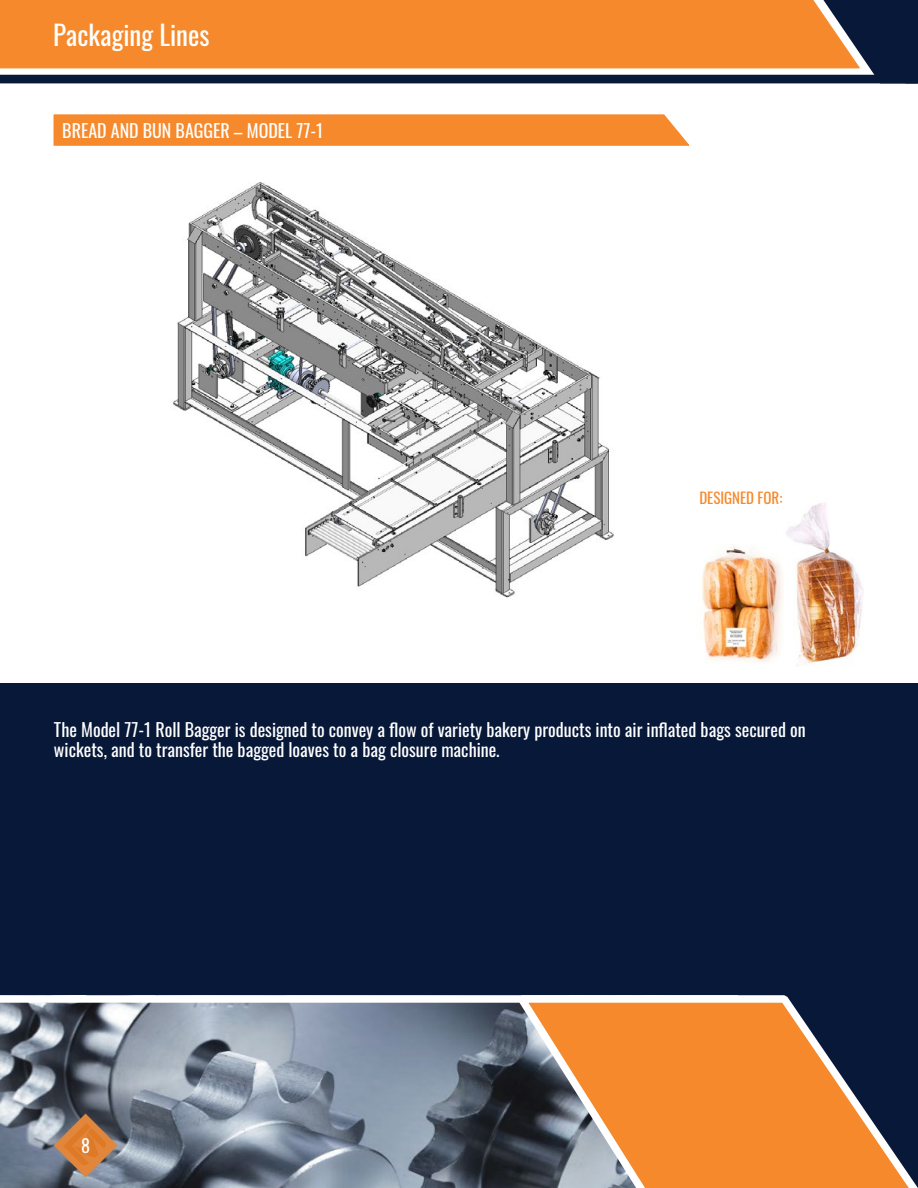
<style>
.page{position:relative;width:918px;height:1188px;background:#fff}
.page>*{position:absolute;margin:0;border:0;box-sizing:border-box;transform-origin:0 0}
.t1{font:27px "Oswald";color:#fff}
.t2{font:18px/20.5px "Oswald";color:#fff}
.t3{font:15px "Oswald";color:#f6892b}
</style>
<div class="page">
<div style="left:0;top:981px;width:918px;height:207px;background:#071838"></div>
<svg style="left:0;top:995px;width:511px;height:193px;background:#7c8795"></svg>
<svg style="left:511px;top:995px;width:406px;height:193px"></svg>
<img style="left:173px;top:182px;width:441px;height:416px">
<div style="left:0;top:683px;width:918px;height:299px;background:#071838"></div>
<img style="left:786px;top:503px;width:77px;height:163px">
<div style="left:54px;top:115px;width:635px;height:30px;background:#f6892b"></div>
<img style="left:702px;top:546px;width:81px;height:118px">
<svg style="left:0;top:0;width:918px;height:83px;background:#ce7f3e"></svg>
<svg style="left:54px;top:1114px;width:63px;height:63px;background:#a37857"></svg>
<h1 class="t1" style="left:53px;top:11px;width:158px">Packaging Lines</h1>
<p class="t2" style="left:62px;top:118px;width:263px">BREAD AND BUN BAGGER – MODEL 77-1</p>
<p class="t3" style="left:699px;top:484px;width:84px">DESIGNED FOR:</p>
<p class="t2" style="left:54px;top:717px;width:753px">The Model 77-1 Roll Bagger is designed to convey a flow of variety bakery products into air inflated bags secured on wickets, and to transfer the bagged loaves to a bag closure machine.</p>
<p class="t2" style="left:81px;top:1134px;width:10px">8</p>
</div>
